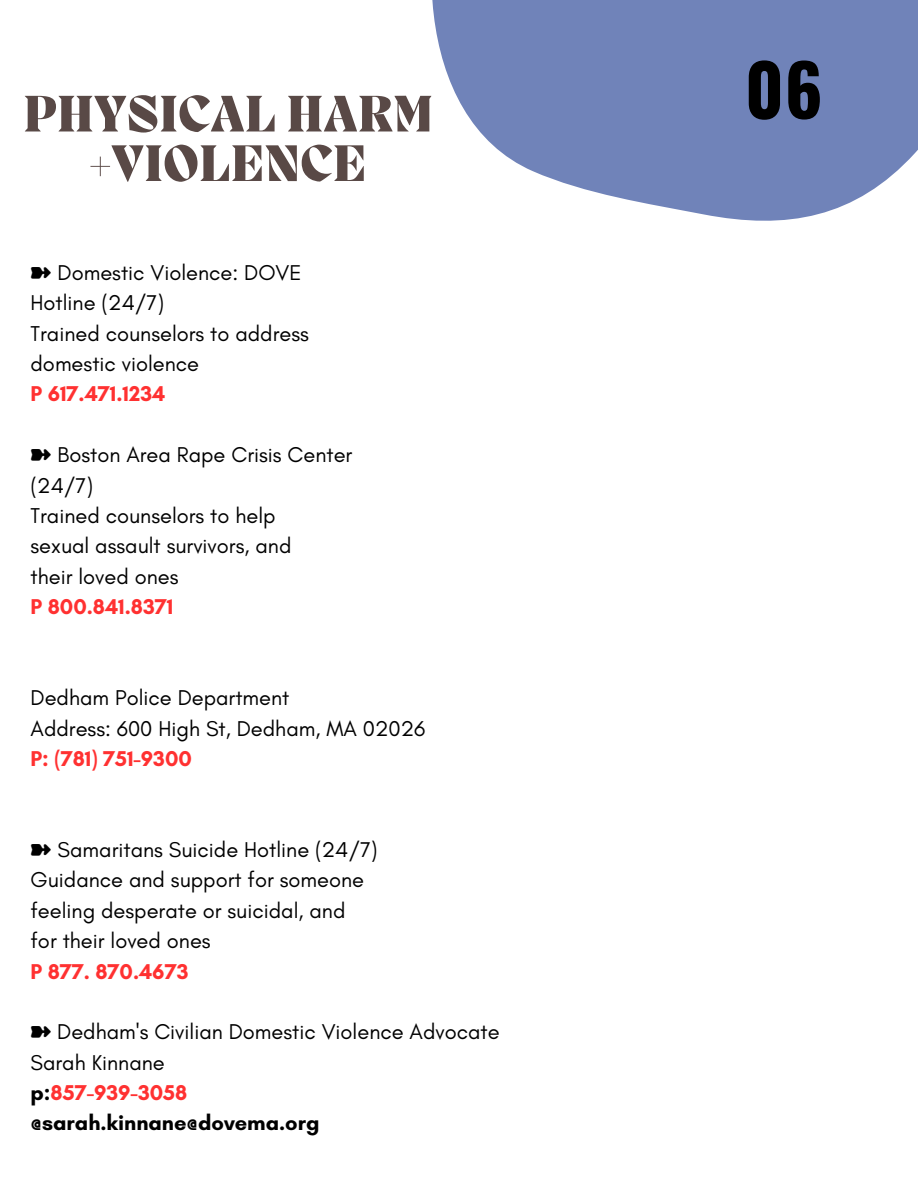
<style>
.page{position:relative;width:918px;height:1188px;background:#fff}
.page>*{position:absolute;margin:0;border:0;box-sizing:border-box;transform-origin:0 0}
.t1{font:700 70.8px "Oswald";color:#000}
.t2{font:800 52.8px/49.5px "Migra";color:#594946;text-align:center}
.t3{font:21.9px "Glacial Indifference";color:#000}
.t4{font:700 21.9px "Glacial Indifference";color:#ff3131}
.t5{font:700 21.9px "Glacial Indifference";color:#000}
.s1{font-family:"Free Serif"}
.s2{color:#000}
</style>
<div class="page">
<svg style="left:432px;top:0;width:486px;height:221px;fill:#7083b9"></svg>
<p class="t2" style="left:23px;top:93px;width:412px">PHYSICAL HARM +VIOLENCE</p>
<p class="t3" style="left:31px;top:259px;width:273px"><span class="s1">➽</span> Domestic Violence: DOVE</p>
<p class="t3" style="left:31px;top:289px;width:135px">Hotline (24/7)</p>
<p class="t3" style="left:31px;top:320px;width:280px">Trained counselors to address</p>
<p class="t3" style="left:31px;top:350px;width:170px">domestic violence</p>
<p class="t4" style="left:31px;top:381px;width:136px">P 617.471.1234</p>
<p class="t3" style="left:31px;top:441px;width:323px"><span class="s1">➽</span> Boston Area Rape Crisis Center</p>
<p class="t3" style="left:31px;top:472px;width:64px">(24/7)</p>
<p class="t3" style="left:31px;top:502px;width:247px">Trained counselors to help</p>
<p class="t3" style="left:31px;top:532px;width:262px">sexual assault survivors, and</p>
<p class="t3" style="left:31px;top:563px;width:150px">their loved ones</p>
<p class="t4" style="left:31px;top:593px;width:144px">P 800.841.8371</p>
<p class="t3" style="left:31px;top:684px;width:260px">Dedham Police Department</p>
<p class="t3" style="left:31px;top:715px;width:396px">Address: 600 High St, Dedham, MA 02026</p>
<p class="t4" style="left:31px;top:745px;width:163px">P: (781) 751-9300</p>
<p class="t3" style="left:31px;top:836px;width:349px"><span class="s1">➽</span> Samaritans Suicide Hotline (24/7)</p>
<p class="t3" style="left:31px;top:867px;width:335px">Guidance and support for someone</p>
<p class="t3" style="left:31px;top:897px;width:316px">feeling desperate or suicidal, and</p>
<p class="t3" style="left:31px;top:927px;width:182px">for their loved ones</p>
<p class="t4" style="left:31px;top:958px;width:159px">P 877. 870.4673</p>
<p class="t3" style="left:31px;top:1018px;width:471px"><span class="s1">➽</span> Dedham's Civilian Domestic Violence Advocate</p>
<p class="t3" style="left:31px;top:1049px;width:136px">Sarah Kinnane</p>
<p class="t4" style="left:31px;top:1079px;width:158px"><span class="s2">p:</span>857-939-3058</p>
<p class="t5" style="left:31px;top:1110px;width:291px">@sarah.kinnane@dovema.org</p>
<p class="t1" style="left:745px;top:34px;width:79px">06</p>
</div>
